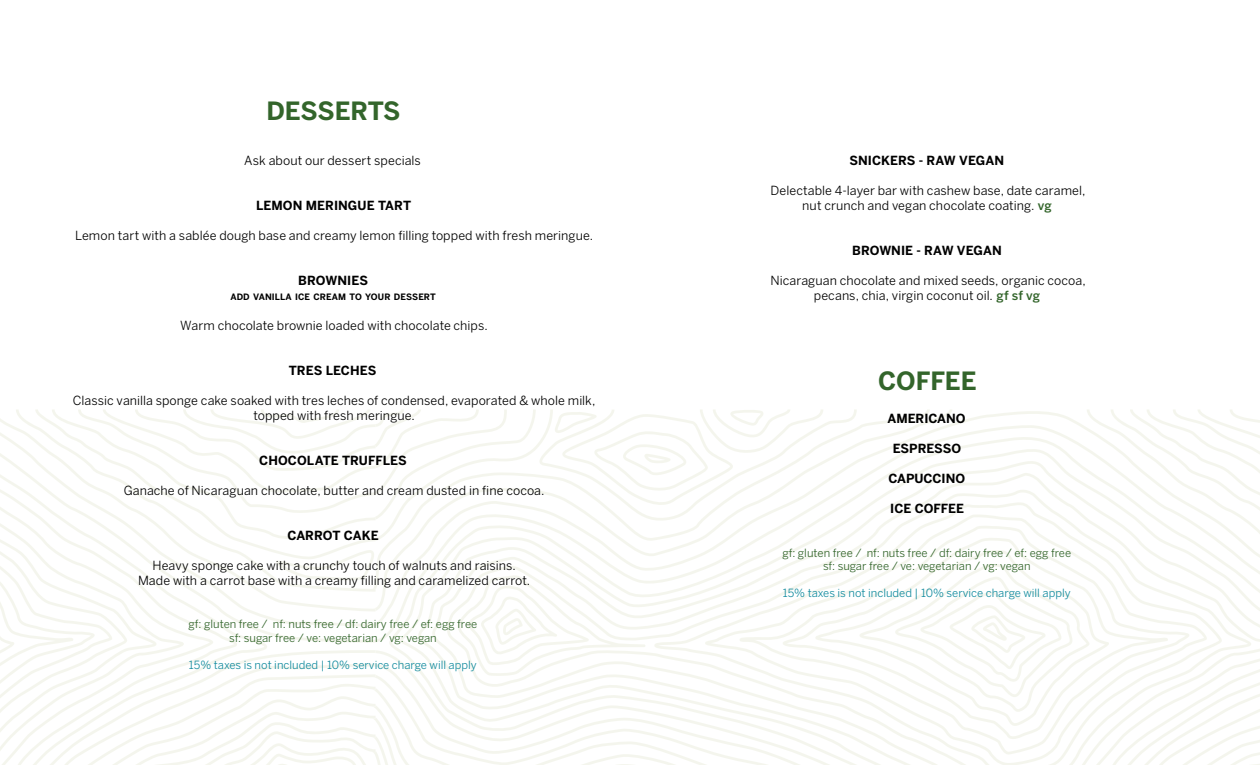
<style>
.page{position:relative;width:1260px;height:765px;background:#fff}
.page>*{position:absolute;margin:0;border:0;box-sizing:border-box;transform-origin:0 0}
.t1{font:700 25px "Benton Sans";color:#33652b}
.t2{font:12.5px/15px "Benton Sans";letter-spacing:.005em;color:#000;text-align:center}
.t3{font:700 12.5px "Benton Sans";color:#000}
.t4{font:11.25px/13.5px "Benton Sans";color:#33652b;text-align:center}
.t5{font:11.25px "Benton Sans";color:#128b9e}
.t6{font:700 8.75px "Benton Sans";letter-spacing:.005em;color:#000}
.s1{font-weight:500;color:#33652b}
</style>
<div class="page">
<svg style="left:0;top:410px;width:1260px;height:355px"></svg>
<h1 class="t1" style="left:266px;top:96px;width:136px">DESSERTS</h1>
<p class="t2" style="left:244px;top:152px;width:178px">Ask about our dessert specials</p>
<p class="t3" style="left:256px;top:198px;width:157px">LEMON MERINGUE TART</p>
<p class="t2" style="left:75px;top:227px;width:520px">Lemon tart with a sablée dough base and creamy lemon filling topped with fresh meringue.</p>
<p class="t3" style="left:298px;top:273px;width:71px">BROWNIES</p>
<p class="t6" style="left:230px;top:291px;width:207px">ADD VANILLA ICE CREAM TO YOUR DESSERT</p>
<p class="t2" style="left:180px;top:317px;width:309px">Warm chocolate brownie loaded with chocolate chips.</p>
<p class="t3" style="left:289px;top:363px;width:89px">TRES LECHES</p>
<p class="t2" style="left:73px;top:392px;width:524px">Classic vanilla sponge cake soaked with tres leches of condensed, evaporated &amp; whole milk, topped with fresh meringue.</p>
<p class="t3" style="left:259px;top:453px;width:149px">CHOCOLATE TRUFFLES</p>
<p class="t2" style="left:124px;top:482px;width:422px">Ganache of Nicaraguan chocolate, butter and cream dusted in fine cocoa.</p>
<p class="t3" style="left:287px;top:528px;width:93px">CARROT CAKE</p>
<p class="t2" style="left:138px;top:557px;width:394px">Heavy sponge cake with a crunchy touch of walnuts and raisins.<br>Made with a carrot base with a creamy filling and caramelized carrot.</p>
<p class="t4" style="left:189px;top:617px;width:290px">gf: gluten free / nf: nuts free / df: dairy free / ef: egg free sf: sugar free / ve: vegetarian / vg: vegan</p>
<p class="t5" style="left:189px;top:658px;width:289px">15% taxes is not included | 10% service charge will apply</p>
<p class="t3" style="left:849px;top:153px;width:156px">SNICKERS - RAW VEGAN</p>
<p class="t2" style="left:771px;top:183px;width:316px">Delectable 4-layer bar with cashew base, date caramel, nut crunch and vegan chocolate coating. <span class="s1">vg</span></p>
<p class="t3" style="left:852px;top:243px;width:151px">BROWNIE - RAW VEGAN</p>
<p class="t2" style="left:770px;top:273px;width:317px">Nicaraguan chocolate and mixed seeds, organic cocoa, pecans, chia, virgin coconut oil. <span class="s1">gf sf vg</span></p>
<h1 class="t1" style="left:878px;top:366px;width:100px">COFFEE</h1>
<p class="t3" style="left:887px;top:411px;width:80px">AMERICANO</p>
<p class="t3" style="left:893px;top:441px;width:70px">ESPRESSO</p>
<p class="t3" style="left:889px;top:471px;width:78px">CAPUCCINO</p>
<p class="t3" style="left:890px;top:501px;width:75px">ICE COFFEE</p>
<p class="t4" style="left:783px;top:546px;width:290px">gf: gluten free / nf: nuts free / df: dairy free / ef: egg free sf: sugar free / ve: vegetarian / vg: vegan</p>
<p class="t5" style="left:783px;top:586px;width:289px">15% taxes is not included | 10% service charge will apply</p>
</div>
